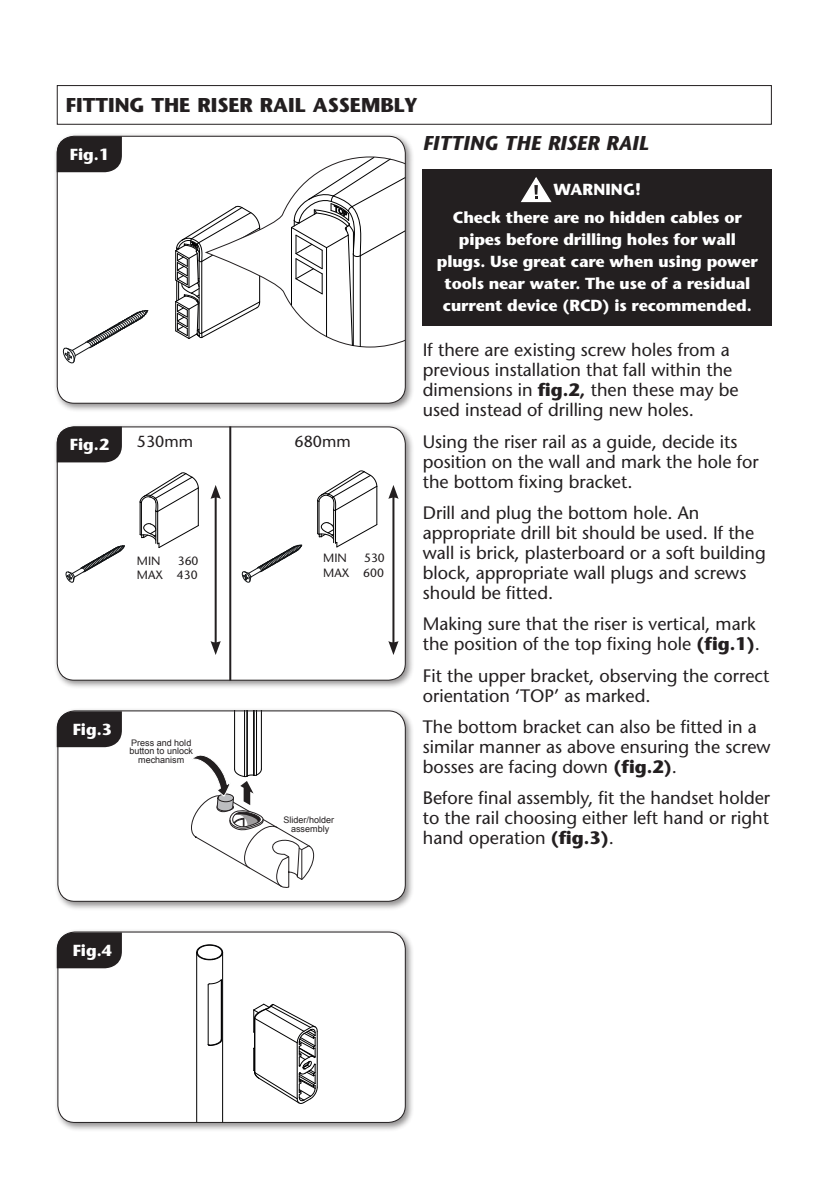
<style>
.page{position:relative;width:840px;height:1191px;background:#fff}
.page>*{position:absolute;margin:0;border:0;box-sizing:border-box;transform-origin:0 0}
.t1{font:700 20px "Stone Sans Std";color:#231f20}
.t2{font:italic 700 20px "Stone Sans Std";color:#231f20}
.t3{font:500 18px/20px "Stone Sans Std";color:#231f20}
.t4{font:700 16px/22px "Stone Sans Std";letter-spacing:-.01em;color:#fff;text-align:center}
.t5{font:500 16px "Stone Sans Std";color:#231f20}
.t6{font:700 16px "Stone Sans Std";letter-spacing:.01em;color:#fff}
.t7{font:500 12px "Stone Sans Std";color:#231f20}
.t8{font:9px/8.4px "Arial";color:#231f20;text-align:center}
.s1{font-weight:700}
</style>
<div class="page">
<div style="left:57px;top:85px;width:714px;height:40px;border:1px solid #231f20"></div>
<div style="left:422px;top:169px;width:349px;height:157px;background:#231f20"></div>
<div style="left:54px;top:928px;width:360px;height:204px;background:#231f20;opacity:.5"></div>
<div style="left:58px;top:932px;width:347px;height:190px;background:#fff;border-radius:17px"></div>
<hr style="left:317px;top:1031px;width:1px;height:56px;background:#000001">
<svg style="left:196px;top:944px;width:27px;height:16px"></svg>
<hr style="left:221px;top:980px;width:1px;height:60px;background:#000001">
<svg style="left:208px;top:1038px;width:14px;height:8px"></svg>
<hr style="left:208px;top:984px;width:1px;height:60px;background:#000001">
<svg style="left:208px;top:979px;width:14px;height:6px"></svg>
<svg style="left:253px;top:1003px;width:64px;height:100px"></svg>
<hr style="left:196px;top:952px;width:1px;height:170px;background:#000001">
<hr style="left:222px;top:952px;width:1px;height:170px;background:#000001">
<div style="left:57px;top:931px;width:348px;height:192px;border:1px solid #231f20;border-radius:17px"></div>
<svg style="left:57px;top:932px;width:65px;height:36px;background:#2e2a2b"></svg>
<svg style="left:521px;top:177px;width:31px;height:26px"></svg>
<div style="left:53px;top:132px;width:361px;height:280px;background:#231f20;opacity:.5"></div>
<div style="left:57px;top:136px;width:348px;height:267px;background:#fff;border-radius:17px"></div>
<svg style="left:63px;top:310px;width:85px;height:54px"></svg>
<svg style="left:175px;top:156px;width:228px;height:192px"></svg>
<hr style="left:353px;top:254px;width:1px;height:91px;background:#000001">
<div style="left:57px;top:136px;width:348px;height:268px;border:1px solid #231f20;border-radius:17px"></div>
<svg style="left:57px;top:136px;width:65px;height:36px;background:#2d292a"></svg>
<div style="left:53px;top:423px;width:361px;height:266px;background:#231f20;opacity:.5"></div>
<div style="left:57px;top:427px;width:348px;height:253px;background:#fff;border-radius:17px"></div>
<hr style="left:198px;top:488px;width:1px;height:37px;background:#000001">
<hr style="left:157px;top:511px;width:1px;height:33px;background:#000001">
<hr style="left:141px;top:502px;width:1px;height:33px;background:#000001">
<svg style="left:140px;top:523px;width:58px;height:25px"></svg>
<hr style="left:140px;top:502px;width:1px;height:32px;background:#000001">
<svg style="left:140px;top:472px;width:58px;height:40px"></svg>
<hr style="left:155px;top:511px;width:1px;height:32px;background:#000001">
<svg style="left:65px;top:545px;width:60px;height:38px"></svg>
<div style="left:57px;top:426px;width:348px;height:254px;border:1px solid #231f20;border-radius:17px"></div>
<svg style="left:57px;top:426px;width:65px;height:36px;background:#2e2a2b"></svg>
<div style="left:54px;top:707px;width:360px;height:203px;background:#231f20;opacity:.5"></div>
<div style="left:58px;top:711px;width:347px;height:190px;background:#fff;border-radius:17px"></div>
<hr style="left:253px;top:711px;width:1px;height:64px;background:#000001">
<hr style="left:247px;top:711px;width:1px;height:65px;background:#000001">
<hr style="left:254px;top:711px;width:1px;height:64px;background:#000001">
<hr style="left:246px;top:711px;width:1px;height:65px;background:#000001">
<hr style="left:256px;top:711px;width:1px;height:64px;background:#000001">
<hr style="left:244px;top:711px;width:1px;height:65px;background:#000001">
<hr style="left:234px;top:711px;width:1px;height:58px;background:#000001">
<hr style="left:261px;top:711px;width:1px;height:58px;background:#000001">
<svg style="left:191px;top:752px;width:123px;height:135px"></svg>
<div style="left:57px;top:710px;width:348px;height:191px;border:1px solid #231f20;border-radius:17px"></div>
<svg style="left:57px;top:711px;width:65px;height:36px;background:#2e2a2b"></svg>
<hr style="left:376px;top:486px;width:1px;height:38px;background:#000001">
<hr style="left:335px;top:510px;width:1px;height:33px;background:#000001">
<hr style="left:318px;top:501px;width:1px;height:33px;background:#000001">
<svg style="left:317px;top:522px;width:60px;height:25px"></svg>
<hr style="left:317px;top:500px;width:1px;height:33px;background:#000001">
<svg style="left:317px;top:470px;width:60px;height:40px"></svg>
<hr style="left:333px;top:510px;width:1px;height:33px;background:#000001">
<svg style="left:241px;top:544px;width:61px;height:39px"></svg>
<hr style="left:229px;top:426px;width:2px;height:254px;background:#231f20">
<hr style="left:214px;top:496px;width:2px;height:148px;background:#231f20">
<svg style="left:210px;top:485px;width:11px;height:14px"></svg>
<svg style="left:210px;top:641px;width:11px;height:14px"></svg>
<hr style="left:392px;top:496px;width:2px;height:148px;background:#231f20">
<svg style="left:388px;top:485px;width:10px;height:14px"></svg>
<svg style="left:388px;top:641px;width:10px;height:14px"></svg>
<p class="t1" style="left:66px;top:93px;width:353px">FITTING THE RISER RAIL ASSEMBLY</p>
<p class="t4" style="left:70px;top:143px;width:41px">Fig.1</p>
<p class="t4" style="left:70px;top:434px;width:41px">Fig.2</p>
<p class="t5" style="left:137px;top:432px;width:58px">530mm</p>
<p class="t5" style="left:294px;top:432px;width:58px">680mm</p>
<p class="t7" style="left:137px;top:553px;width:25px">MIN</p>
<p class="t7" style="left:178px;top:553px;width:22px">360</p>
<p class="t7" style="left:137px;top:567px;width:62px">MAX 430</p>
<p class="t7" style="left:323px;top:551px;width:25px">MIN</p>
<p class="t7" style="left:364px;top:551px;width:22px">530</p>
<p class="t7" style="left:323px;top:565px;width:62px">MAX 600</p>
<p class="t4" style="left:73px;top:718px;width:41px">Fig.3</p>
<p class="t8" style="left:129px;top:738px;width:65px">Press and hold button to unlock mechanism</p>
<p class="t4" style="left:73px;top:939px;width:41px">Fig.4</p>
<p class="t8" style="left:283px;top:816px;width:52px">Slider/holder assembly</p>
<p class="t2" style="left:422px;top:131px;width:227px">FITTING THE RISER RAIL</p>
<p class="t6" style="left:553px;top:180px;width:89px">WARNING!</p>
<p class="t4" style="left:436px;top:206px;width:322px">Check there are no hidden cables or pipes before drilling holes for wall plugs. Use great care when using power tools near water. The use of a residual current device (RCD) is recommended.</p>
<p class="t3" style="left:422px;top:340px;width:317px">If there are existing screw holes from a previous installation that fall within the dimensions in <span class="s1">fig.2,</span> then these may be used instead of drilling new holes.</p>
<p class="t3" style="left:422px;top:431px;width:337px">Using the riser rail as a guide, decide its position on the wall and mark the hole for the bottom fixing bracket.</p>
<p class="t3" style="left:422px;top:502px;width:344px">Drill and plug the bottom hole. An appropriate drill bit should be used. If the wall is brick, plasterboard or a soft building block, appropriate wall plugs and screws should be fitted.</p>
<p class="t3" style="left:422px;top:614px;width:338px">Making sure that the riser is vertical, mark the position of the top fixing hole <span class="s1">(fig.1)</span>.</p>
<p class="t3" style="left:422px;top:665px;width:348px">Fit the upper bracket, observing the correct orientation ‘TOP’ as marked.</p>
<p class="t3" style="left:422px;top:716px;width:349px">The bottom bracket can also be fitted in a similar manner as above ensuring the screw bosses are facing down <span class="s1">(fig.2)</span>.</p>
<p class="t3" style="left:422px;top:788px;width:348px;text-align:justify">Before final assembly, fit the handset holder to the rail choosing either left hand or right hand operation <span class="s1">(fig.3)</span>.</p>
</div>
